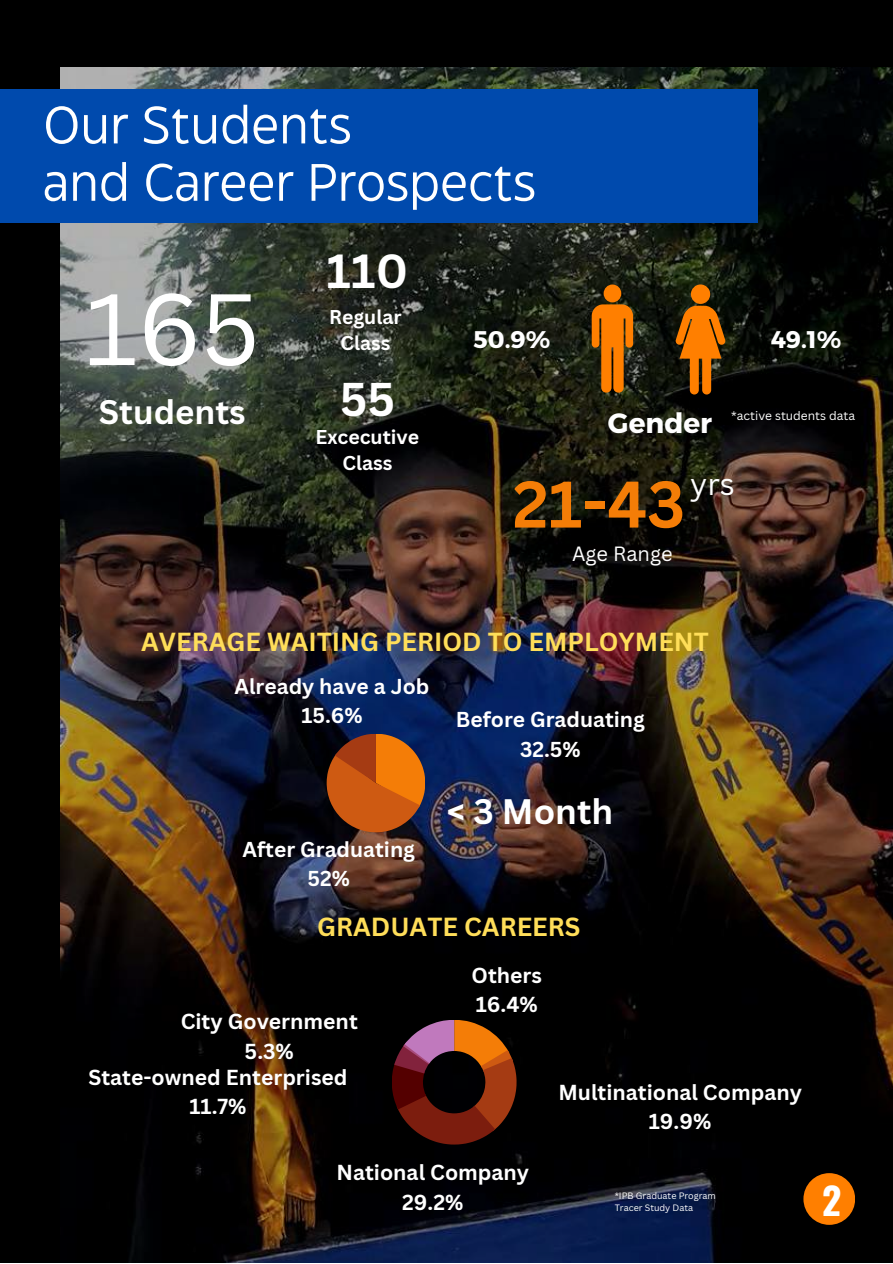
<style>
.page{position:relative;width:893px;height:1264px;background:#fff}
.page>*{position:absolute;margin:0;border:0;box-sizing:border-box;transform-origin:0 0}
.t1{font:99px "Canva Sans";color:#fff}
.t2{font:700 64.2px "Canva Sans";color:#f47d07}
.t3{font:52.5px/57.3px "Eastman Grotesque";color:#fff}
.t4{font:700 46.5px "Canva Sans";color:#fff}
.t5{font:700 46.05px "Canva Sans";color:#fff}
.t6{font:700 37.5px "Oswald";color:#fff}
.t7{font:700 34.5px "Canva Sans";color:#fff}
.t8{font:700 33.15px "Canva Sans";color:#fff}
.t9{font:30.15px "Canva Sans";color:#fff}
.t10{font:700 27.9px "Montserrat";color:#fff}
.t11{font:700 25.5px "Canva Sans";color:#ffde59}
.t12{font:700 25.35px "Canva Sans";color:#ffde59}
.t13{font:700 24px "Montserrat";color:#fff}
.t14{font:700 21.15px/29.5px "Canva Sans";color:#fff;text-align:center}
.t15{font:700 21px/29.2px "Canva Sans";color:#fff;text-align:center}
.t16{font:20.1px "Canva Sans";color:#fff}
.t17{font:700 19.5px/26.2px "Canva Sans";color:#fff;text-align:center}
.t18{font:700 19.35px/26px "Canva Sans";color:#fff;text-align:center}
.t19{font:12px "Canva Sans";color:#fff}
.t20{font:9px/12px "Canva Sans";color:#fff}
</style>
<div class="page">
<div style="left:0;top:0;width:892px;height:1262px;background:#000"></div>
<img style="left:60px;top:67px;width:832px;height:1195px">
<div style="left:603px;top:284px;width:18px;height:18px;background:#ff7f00;border-radius:50%"></div>
<svg style="left:591px;top:304px;width:42px;height:90px;background:#b36007"></svg>
<div style="left:690px;top:284px;width:20px;height:20px;background:#ff7f00;border-radius:50%"></div>
<svg style="left:675px;top:306px;width:50px;height:88px"></svg>
<div style="left:0;top:89px;width:757px;height:133px;background:#004aad"></div>
<div style="left:803px;top:1173px;width:52px;height:51px;background:#ff7f00;border-radius:50%"></div>
<svg style="left:326px;top:733px;width:99px;height:99px;background:#a64e15"></svg>
<svg style="left:392px;top:1019px;width:124px;height:125px"></svg>
<h3 class="t3" style="left:43px;top:100px;width:494px">Our Students<br>and Career Prospects</h3>
<h1 class="t1" style="left:85px;top:259px;width:176px">165</h1>
<h3 class="t8" style="left:99px;top:389px;width:148px">Students</h3>
<h3 class="t4" style="left:326px;top:238px;width:83px">110</h3>
<p class="t18" style="left:329px;top:303px;width:74px">Regular<br>Class</p>
<h3 class="t5" style="left:340px;top:367px;width:57px">55</h3>
<p class="t17" style="left:315px;top:423px;width:105px">Excecutive<br>Class</p>
<p class="t13" style="left:473px;top:324px;width:78px">50.9%</p>
<p class="t13" style="left:770px;top:324px;width:72px">49.1%</p>
<h3 class="t10" style="left:608px;top:405px;width:106px">Gender</h3>
<p class="t19" style="left:731px;top:407px;width:125px">*active students data</p>
<h2 class="t2" style="left:512px;top:459px;width:174px">21-43</h2>
<h3 class="t9" style="left:690px;top:462px;width:46px">yrs</h3>
<p class="t16" style="left:572px;top:540px;width:102px">Age Range</p>
<p class="t12" style="left:141px;top:624px;width:569px">AVERAGE WAITING PERIOD TO EMPLOYMENT</p>
<p class="t15" style="left:234px;top:671px;width:196px">Already have a Job<br>15.6%</p>
<p class="t15" style="left:242px;top:834px;width:174px">After Graduating<br>52%</p>
<p class="t15" style="left:455px;top:704px;width:191px">Before Graduating<br>32.5%</p>
<h3 class="t7" style="left:446px;top:787px;width:168px">&lt; 3 Month</h3>
<p class="t11" style="left:317px;top:908px;width:265px">GRADUATE CAREERS</p>
<p class="t14" style="left:181px;top:1006px;width:179px">City Government<br>5.3%</p>
<p class="t14" style="left:88px;top:1061px;width:260px">State-owned Enterprised<br>11.7%</p>
<p class="t14" style="left:471px;top:959px;width:72px;text-align:left">Others<br>16.4%</p>
<p class="t14" style="left:336px;top:1157px;width:194px">National Company<br>29.2%</p>
<p class="t14" style="left:558px;top:1076px;width:245px">Multinational Company<br>19.9%</p>
<p class="t20" style="left:614px;top:1189px;width:103px">*IPB Graduate Program<br>Tracer Study Data</p>
<h3 class="t6" style="left:822px;top:1171px;width:21px">2</h3>
</div>
